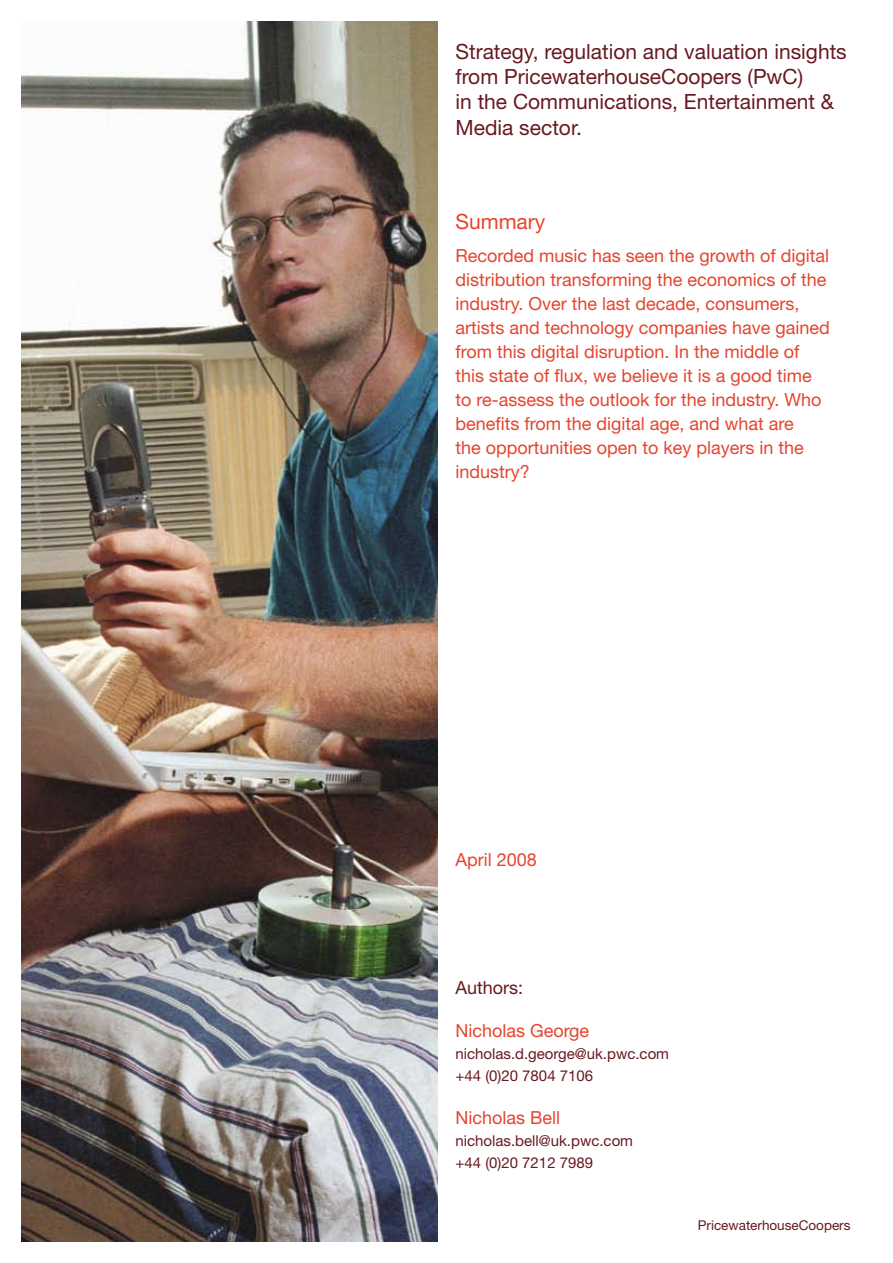
<style>
.page{position:relative;width:893px;height:1263px;background:#fff}
.page>*{position:absolute;margin:0;border:0;box-sizing:border-box;transform-origin:0 0}
.t1{font:21px/25.2px "Helvetica Neue";color:#681921}
.t2{font:21px "Helvetica Neue";color:#e6442e}
.t3{font:18px/24px "Helvetica Neue";color:#e6442e}
.t4{font:18px "Helvetica Neue";color:#681921}
.t5{font:15px/21.6px "Helvetica Neue";color:#681921}
.t6{font:13.5px "Helvetica Neue";color:#681921}
</style>
<div class="page">
<img style="left:21px;top:21px;width:416px;height:1221px">
<p class="t1" style="left:455px;top:39px;width:393px">Strategy, regulation and valuation insights from PricewaterhouseCoopers (PwC)<br>in the Communications, Entertainment &amp; Media sector.</p>
<p class="t2" style="left:455px;top:209px;width:91px">Summary</p>
<p class="t3" style="left:455px;top:243px;width:376px">Recorded music has seen the growth of digital distribution transforming the economics of the industry. Over the last decade, consumers, artists and technology companies have gained from this digital disruption. In the middle of this state of flux, we believe it is a good time to re-assess the outlook for the industry. Who benefits from the digital age, and what are<br>the opportunities open to key players in the industry?</p>
<p class="t3" style="left:455px;top:847px;width:83px">April 2008</p>
<p class="t4" style="left:455px;top:976px;width:69px">Authors:</p>
<p class="t3" style="left:455px;top:1018px;width:135px">Nicholas George</p>
<p class="t5" style="left:455px;top:1043px;width:215px">nicholas.d.george@uk.pwc.com +44 (0)20 7804 7106</p>
<p class="t3" style="left:455px;top:1105px;width:106px">Nicholas Bell</p>
<p class="t5" style="left:455px;top:1130px;width:179px">nicholas.bell@uk.pwc.com +44 (0)20 7212 7989</p>
<p class="t6" style="left:698px;top:1217px;width:154px">PricewaterhouseCoopers</p>
</div>
